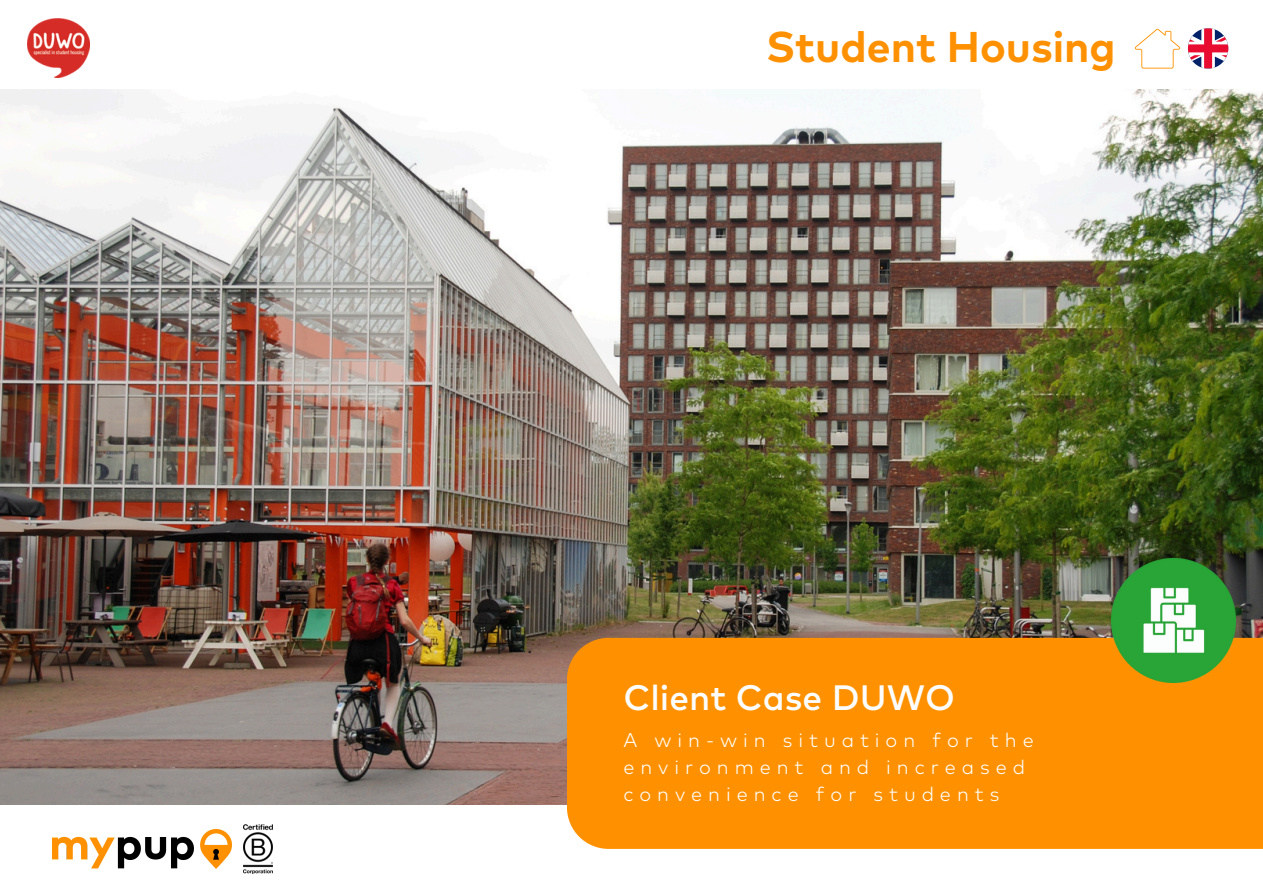
<style>
.page{position:relative;width:1263px;height:894px;background:#fff}
.page>*{position:absolute;margin:0;border:0;box-sizing:border-box;transform-origin:0 0}
.t1{font:700 42.9px "Mark Pro";color:#ff9100}
.t2{font:500 35.25px "Mark Pro";color:#fcfdfd}
.t3{font:300 19.8px/27px "Mark Pro";letter-spacing:.3em;color:#fff}
</style>
<div class="page">
<img style="left:0;top:89px;width:1263px;height:715px">
<div style="left:567px;top:637px;width:696px;height:211px;background:#ff9100"></div>
<img style="left:1111px;top:558px;width:124px;height:124px">
<img style="left:52px;top:829px;width:180px;height:40px">
<img style="left:244px;top:824px;width:29px;height:49px">
<img style="left:27px;top:18px;width:62px;height:60px">
<svg style="left:1135px;top:29px;width:45px;height:39px"></svg>
<svg style="left:1188px;top:28px;width:40px;height:41px"></svg>
<p class="t1" style="left:766px;top:28px;width:351px">Student Housing</p>
<p class="t2" style="left:623px;top:682px;width:333px">Client Case DUWO</p>
<h2 class="t3" style="left:623px;top:727px;width:412px">A win-win situation for the environment and increased convenience for students</h2>
</div>
